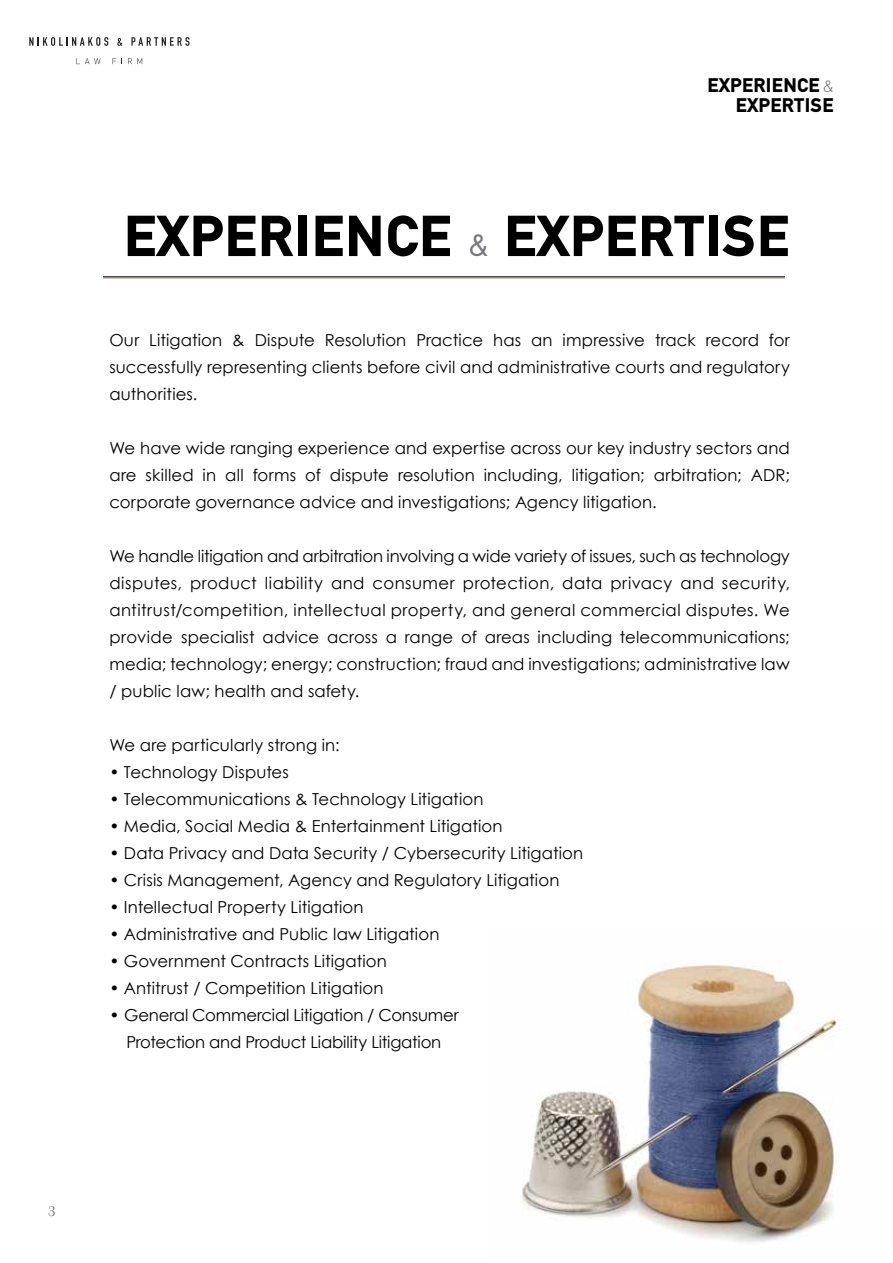
<style>
.page{position:relative;width:893px;height:1263px;background:#fff}
.page>*{position:absolute;margin:0;border:0;box-sizing:border-box;transform-origin:0 0}
.t1{font:900 58.05px "PF Din Text";letter-spacing:.02em;color:#000}
.t2{font:900 19.8px/19.2px "PF Din Text";letter-spacing:.02em;color:#000;text-align:right}
.t3{font:16.5px/27px "Century Gothic";letter-spacing:.01em;color:#000;text-align:justify}
.t4{font:16.5px/27px "Century Gothic";letter-spacing:-.01em;color:#000;text-align:center}
.t5{font:300 15px "Britannic Gr";color:#77787b}
.s1{font-weight:300;font-size:16.5px;color:#77787b}
.s2{font-weight:400;font-size:30.9px;color:#77787b}
</style>
<div class="page">
<img style="left:522px;top:964px;width:315px;height:278px">
<img style="left:104px;top:276px;width:680px;height:2px">
<svg style="left:76px;top:58px;width:24px;height:6px"></svg>
<svg style="left:113px;top:58px;width:3px;height:6px"></svg>
<svg style="left:127px;top:58px;width:15px;height:6px"></svg>
<svg style="left:29px;top:37px;width:79px;height:9px"></svg>
<svg style="left:117px;top:38px;width:5px;height:8px"></svg>
<svg style="left:131px;top:37px;width:59px;height:9px"></svg>
<p class="t2" style="left:708px;top:76px;width:127px">EXPERIENCE <span class="s1">&amp;<br></span>EXPERTISE</p>
<h1 class="t1" style="left:124px;top:201px;width:667px">EXPERIENCE <span class="s2">&amp;</span> EXPERTISE</h1>
<p class="t3" style="left:109px;top:326px;width:682px">Our Litigation &amp; Dispute Resolution Practice has an impressive track record for successfully representing clients before civil and administrative courts and regulatory authorities.</p>
<p class="t3" style="left:109px;top:434px;width:682px">We have wide ranging experience and expertise across our key industry sectors and are skilled in all forms of dispute resolution including, litigation; arbitration; ADR; corporate governance advice and investigations; Agency litigation.</p>
<p class="t3" style="left:109px;top:542px;width:682px">We handle litigation and arbitration involving a wide variety of issues, such as technology disputes, product liability and consumer protection, data privacy and security, antitrust/competition, intellectual property, and general commercial disputes. We provide specialist advice across a range of areas including telecommunications; media; technology; energy; construction; fraud and investigations; administrative law / public law; health and safety.</p>
<p class="t3" style="left:109px;top:731px;width:232px">We are particularly strong in:</p>
<p class="t3" style="left:109px;top:758px;width:181px">• Technology Disputes</p>
<p class="t3" style="left:109px;top:785px;width:376px">• Telecommunications &amp; Technology Litigation</p>
<p class="t3" style="left:109px;top:812px;width:395px">• Media, Social Media &amp; Entertainment Litigation</p>
<p class="t3" style="left:109px;top:839px;width:475px">• Data Privacy and Data Security / Cybersecurity Litigation</p>
<p class="t3" style="left:109px;top:866px;width:451px">• Crisis Management, Agency and Regulatory Litigation</p>
<p class="t3" style="left:109px;top:893px;width:256px">• Intellectual Property Litigation</p>
<p class="t3" style="left:109px;top:920px;width:332px">• Administrative and Public law Litigation</p>
<p class="t3" style="left:109px;top:947px;width:279px">• Government Contracts Litigation</p>
<p class="t3" style="left:109px;top:974px;width:276px">• Antitrust / Competition Litigation</p>
<p class="t4" style="left:109px;top:1001px;width:351px">• General Commercial Litigation / Consumer<br>Protection and Product Liability Litigation</p>
<p class="t5" style="left:48px;top:1203px;width:9px">3</p>
</div>
